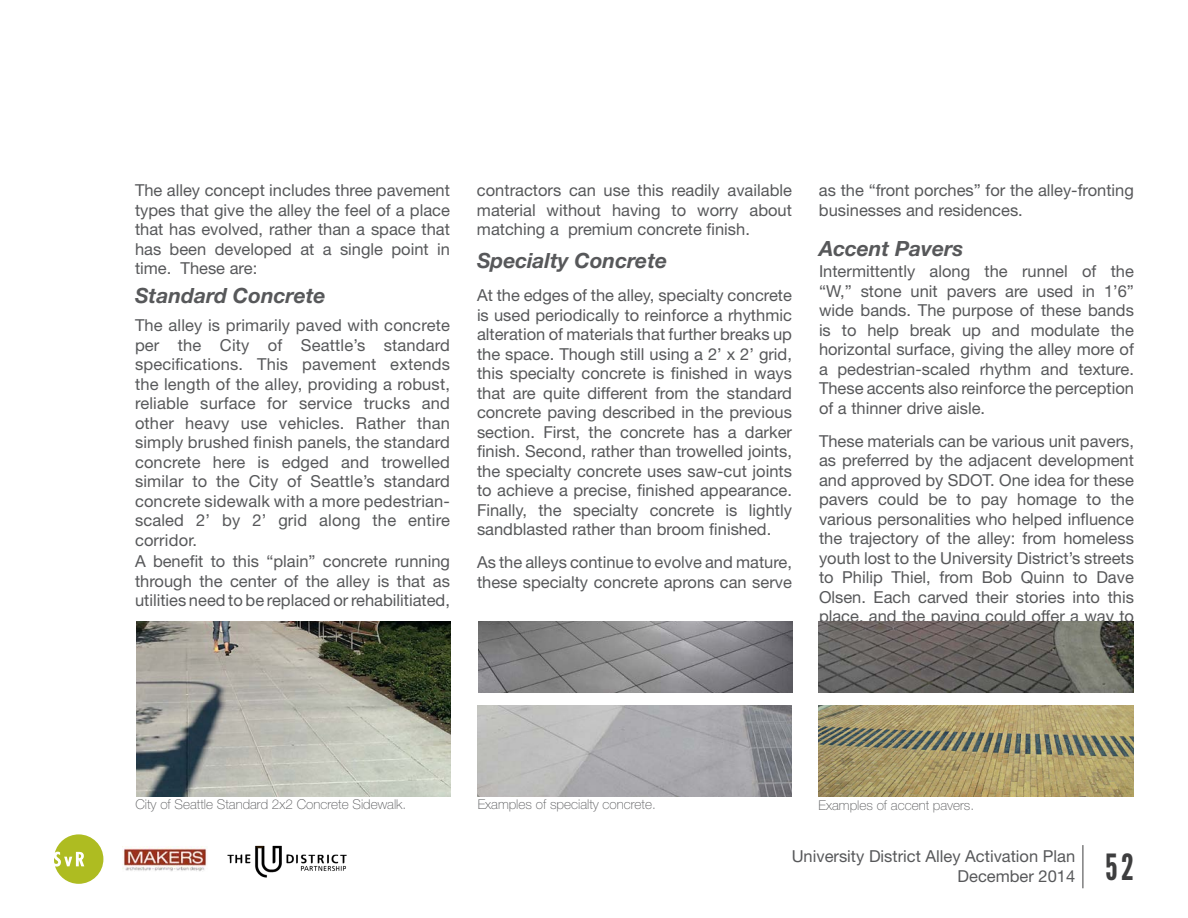
<style>
.page{position:relative;width:1188px;height:918px;background:#fff}
.page>*{position:absolute;margin:0;border:0;box-sizing:border-box;transform-origin:0 0}
.Heading_3{font:italic 700 21px "Helvetica Neue LT Std";color:#57585a}
.body{font:italic 700 21px "Helvetica Neue LT Std";color:#57585a}
.body-2{font:16.5px/19.5px "Helvetica Neue LT Std";color:#57585a;text-align:justify}
.Heading_3-2{font:16.5px/19.5px "Helvetica Neue LT Std";color:#57585a;text-align:justify}
.caption_non-justifie{font:100 13.5px "Helvetica Neue LT Std";color:#57585a}
.s1{font-family:"League Gothic";font-size:36px;color:#3e3e3f}
</style>
<div class="page">
<img style="left:136px;top:621px;width:314px;height:175px">
<svg style="left:54px;top:834px;width:49px;height:50px"></svg>
<hr style="left:1083px;top:845px;width:1px;height:43px;background:#3e3e3f">
<img style="left:122px;top:846px;width:85px;height:25px">
<img style="left:227px;top:845px;width:120px;height:33px">
<img style="left:477px;top:705px;width:314px;height:91px">
<img style="left:819px;top:621px;width:315px;height:72px">
<img style="left:478px;top:621px;width:315px;height:72px">
<img style="left:818px;top:705px;width:316px;height:91px">
<p class="Heading_3-2" style="left:135px;top:180px;width:317px">The alley concept includes three pavement types that give the alley the feel of a place that has evolved, rather than a space that has been developed at a single point in time. These are:</p>
<p class="Heading_3" style="left:135px;top:282px;width:192px">Standard Concrete</p>
<p class="Heading_3-2" style="left:135px;top:315px;width:317px">The alley is primarily paved with concrete per the City of Seattle’s standard specifications. This pavement extends the length of the alley, providing a robust, reliable surface for service trucks and other heavy use vehicles. Rather than simply brushed finish panels, the standard concrete here is edged and trowelled similar to the City of Seattle’s standard concrete sidewalk with a more pedestrian&shy;scaled 2’ by 2’ grid along the entire corridor.</p>
<p class="body-2" style="left:135px;top:551px;width:317px">A benefit to this “plain” concrete running through the center of the alley is that as utilities need to be replaced or rehabilitiated,</p>
<p class="body-2" style="left:477px;top:180px;width:316px">contractors can use this readily available material without having to worry about matching a premium concrete finish.</p>
<p class="body" style="left:477px;top:248px;width:192px">Specialty Concrete</p>
<p class="body-2" style="left:477px;top:285px;width:317px">At the edges of the alley, specialty concrete is used periodically to reinforce a rhythmic alteration of materials that further breaks up the space. Though still using a 2’ x 2’ grid, this specialty concrete is finished in ways that are quite different from the standard concrete paving described in the previous section. First, the concrete has a darker finish. Second, rather than trowelled joints, the specialty concrete uses saw-cut joints to achieve a precise, finished appearance.<br>Finally, the specialty concrete is lightly sandblasted rather than broom finished.</p>
<p class="body-2" style="left:477px;top:552px;width:317px">As the alleys continue to evolve and mature, these specialty concrete aprons can serve</p>
<p class="body-2" style="left:819px;top:180px;width:316px">as the “front porches” for the alley-fronting businesses and residences.</p>
<p class="Heading_3" style="left:819px;top:235px;width:146px">Accent Pavers</p>
<p class="body-2" style="left:819px;top:261px;width:317px">Intermittently along the runnel of the “W,” stone unit pavers are used in 1’6” wide bands. The purpose of these bands is to help break up and modulate the horizontal surface, giving the alley more of a pedestrian-scaled rhythm and texture.<br>These accents also reinforce the perception of a thinner drive aisle.</p>
<p class="body-2" style="left:819px;top:431px;width:317px">These materials can be various unit pavers, as preferred by the adjacent development and approved by SDOT. One idea for these pavers could be to pay homage to the various personalities who helped influence the trajectory of the alley: from homeless youth lost to the University District’s streets to Philip Thiel, from Bob Quinn to Dave Olsen. Each carved their stories into this place, and the paving could offer a way to</p>
<p class="caption_non-justifie" style="left:135px;top:797px;width:272px">City of Seattle Standard 2x2 Concrete Sidewalk.</p>
<p class="caption_non-justifie" style="left:478px;top:797px;width:180px">Examples of specialty concrete.</p>
<p class="caption_non-justifie" style="left:819px;top:797px;width:157px">Examples of accent pavers.</p>
<p class="body-2" style="left:958px;top:846px;width:178px;text-indent:-166px">University District Alley Activation Plan<br>December 2014 <span class="s1">52</span></p>
</div>
